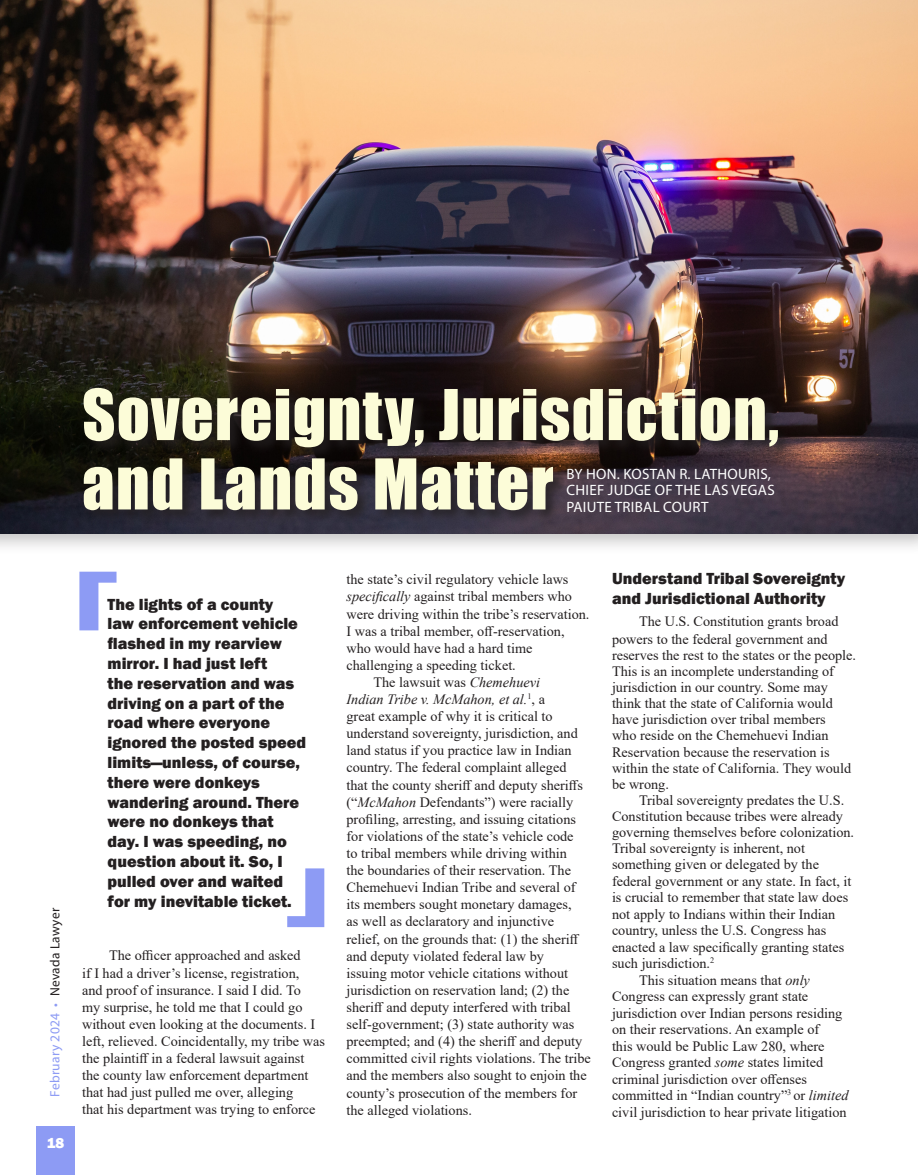
<style>
.page{position:relative;width:918px;height:1175px;background:#fff}
.page>*{position:absolute;margin:0;border:0;box-sizing:border-box;transform-origin:0 0}
.paragraph{font:64.65px/69.3px "Impact";letter-spacing:.02em;color:#fcfcd8}
.t1{font:800 16.5px/19.8px "Franklin Gothic";color:#231f20}
.t2{font:15px/16.5px "Myriad Pro";letter-spacing:.02em;color:#fff}
.t3{font:800 15px "Franklin Gothic";color:#fff}
.t4{font:14.25px/17.1px "Times New Roman";color:#231f20}
.t5{font:13.5px "Myriad Pro";letter-spacing:.02em;color:#8d9bf4}
.s1{font-size:13.35px}
.s2{font-size:13.35px;color:#231f20}
.s3{font-style:italic}
</style>
<div class="page">
<div style="left:0;top:0;width:918px;height:556px;background:#231f20;opacity:.27"></div>
<img style="left:0;top:0;width:918px;height:533px">
<div style="left:36px;top:1126px;width:39px;height:48px;background:#8d9bf4"></div>
<div style="left:82px;top:386px;width:711px;height:138px;background:#231f20;opacity:.75"></div>
<svg style="left:79px;top:571px;width:38px;height:59px"></svg>
<svg style="left:287px;top:868px;width:37px;height:59px"></svg>
<p class="paragraph" style="left:82px;top:378px;width:699px">Sovereignty, Jurisdiction, and Lands Matter</p>
<p class="t2" style="left:566px;top:465px;width:210px">BY HON. KOSTAN R. LATHOURIS,<br>CHIEF JUDGE OF THE LAS VEGAS<br>PAIUTE TRIBAL COURT</p>
<p class="t5" style="left:47px;top:1096px;width:190px;rotate:-90deg">February 2024 <span class="s1">•</span> <span class="s2">Nevada Lawyer</span></p>
<p class="t3" style="left:47px;top:1132px;width:19px">18</p>
<p class="t1" style="left:108px;top:594px;width:200px">The lights of a county<br>law enforcement vehicle flashed in my rearview mirror. I had just left<br>the reservation and was driving on a part of the road where everyone ignored the posted speed limits—unless, of course, there were donkeys wandering around. There were no donkeys that day. I was speeding, no question about it. So, I pulled over and waited for my inevitable ticket.</p>
<p class="t4" style="left:82px;top:946px;width:244px;text-indent:27px">The officer approached and asked<br>if I had a driver’s license, registration,<br>and proof of insurance. I said I did. To<br>my surprise, he told me that I could go without even looking at the documents. I left, relieved. Coincidentally, my tribe was the plaintiff in a federal lawsuit against the county law enforcement department that had just pulled me over, alleging<br>that his department was trying to enforce</p>
<p class="t4" style="left:346px;top:570px;width:244px">the state’s civil regulatory vehicle laws <span class="s3">specifically</span> against tribal members who were driving within the tribe’s reservation.<br>I was a tribal member, off-reservation, who would have had a hard time challenging a speeding ticket.</p>
<p class="t4" style="left:346px;top:673px;width:246px;text-indent:27px">The lawsuit was <span class="s3">Chemehuevi<br>Indian Tribe v. McMahon, et al.</span><sup>1</sup>, a<br>great example of why it is critical to understand sovereignty, jurisdiction, and land status if you practice law in Indian country. The federal complaint alleged that the county sheriff and deputy sheriffs (“<span class="s3">McMahon</span> Defendants”) were racially profiling, arresting, and issuing citations for violations of the state’s vehicle code<br>to tribal members while driving within<br>the boundaries of their reservation. The Chemehuevi Indian Tribe and several of its members sought monetary damages,<br>as well as declaratory and injunctive relief, on the grounds that: (1) the sheriff and deputy violated federal law by<br>issuing motor vehicle citations without jurisdiction on reservation land; (2) the sheriff and deputy interfered with tribal self-government; (3) state authority was preempted; and (4) the sheriff and deputy committed civil rights violations. The tribe and the members also sought to enjoin the county’s prosecution of the members for the alleged violations.</p>
<p class="t1" style="left:612px;top:569px;width:235px">Understand Tribal Sovereignty and Jurisdictional Authority</p>
<p class="t4" style="left:612px;top:613px;width:246px;line-height:16.2px;text-indent:27px">The U.S. Constitution grants broad powers to the federal government and reserves the rest to the states or the people.<br>This is an incomplete understanding of jurisdiction in our country. Some may think that the state of California would have jurisdiction over tribal members<br>who reside on the Chemehuevi Indian Reservation because the reservation is within the state of California. They would be wrong.</p>
<p class="t4" style="left:612px;top:791px;width:244px;line-height:16.4px;text-indent:27px">Tribal sovereignty predates the U.S.<br>Constitution because tribes were already governing themselves before colonization.<br>Tribal sovereignty is inherent, not something given or delegated by the federal government or any state. In fact, it is crucial to remember that state law does not apply to Indians within their Indian country, unless the U.S. Congress has enacted a law specifically granting states such jurisdiction.<sup>2</sup></p>
<p class="t4" style="left:612px;top:971px;width:238px;line-height:16.5px;text-indent:27px">This situation means that <span class="s3">only </span>Congress can expressly grant state jurisdiction over Indian persons residing on their reservations. An example of<br>this would be Public Law 280, where Congress granted <span class="s3">some</span> states limited criminal jurisdiction over offenses committed in “Indian country”<sup>3</sup> or <span class="s3">limited </span>civil jurisdiction to hear private litigation</p>
</div>
